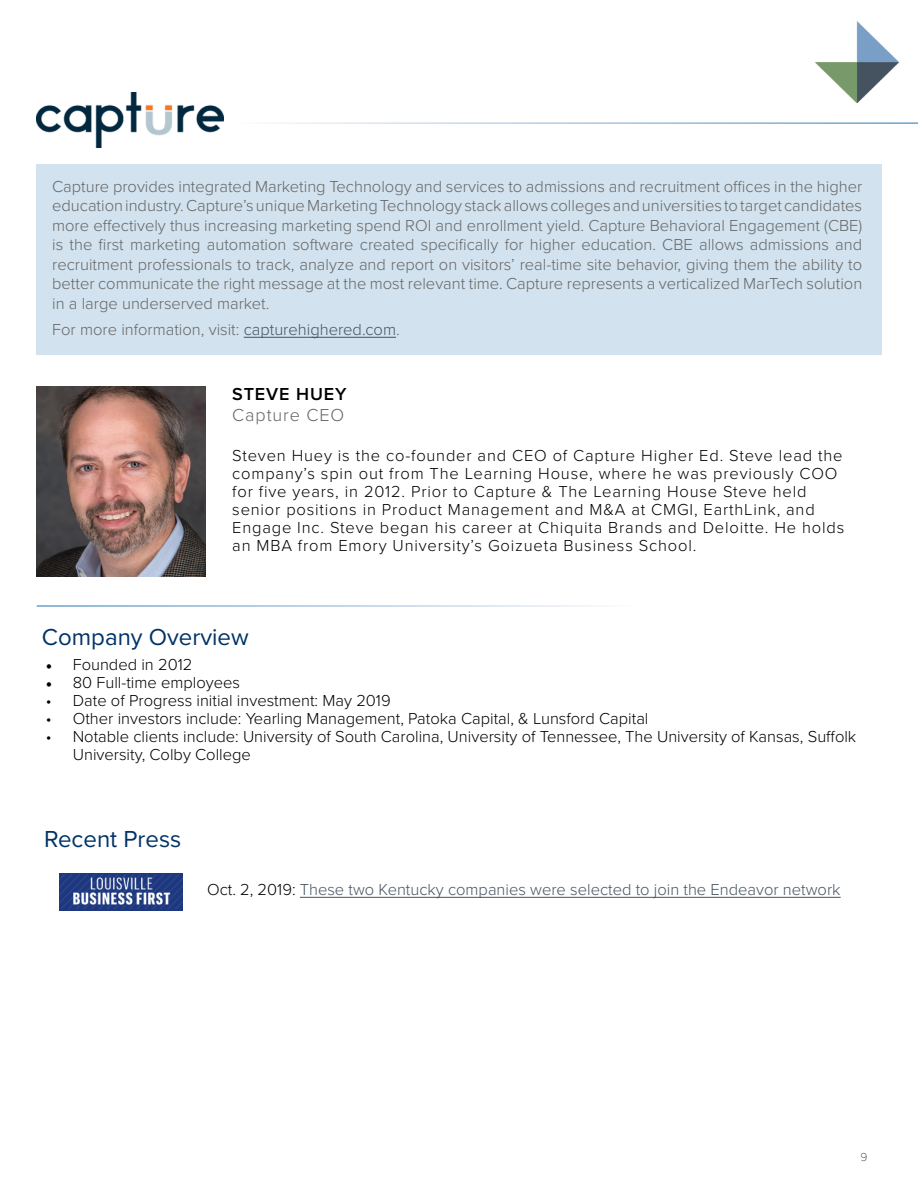
<style>
.page{position:relative;width:918px;height:1188px;background:#fff}
.page>*{position:absolute;margin:0;border:0;box-sizing:border-box;transform-origin:0 0}
.t1{font:24px "Proxima Nova";color:#036}
.t2{font:300 18px "Proxima Nova";letter-spacing:.05em;color:#636466}
.t3{font:600 18px "Proxima Nova";letter-spacing:.05em;color:#000}
.t4{font:300 16.5px/19.5px "Proxima Nova";color:#666;text-align:justify}
.t5{font:300 16.5px/18px "Proxima Nova";letter-spacing:.05em;color:#000}
.t6{font:300 16.5px/18px "Proxima Nova";color:#000}
.t7{font:300 16.5px "Proxima Nova";color:#465461}
.t8{font:100 12px "Proxima Nova T";color:#000}
.s1{color:#465461}
.s2{font-family:"Minion Pro";font-weight:400}
.s3{color:#000}
</style>
<div class="page">
<img style="left:815px;top:22px;width:84px;height:81px">
<div style="left:37px;top:164px;width:845px;height:191px;background:#d2e2ee"></div>
<hr style="left:244px;top:337px;width:152px;height:1px;background:#465461">
<img style="left:36px;top:93px;width:188px;height:54px">
<img style="left:37px;top:386px;width:168px;height:190px">
<hr style="left:300px;top:897px;width:541px;height:1px;background:#465461">
<img style="left:60px;top:873px;width:122px;height:37px">
<p class="t4" style="left:52px;top:177px;width:812px">Capture provides integrated Marketing Technology and services to admissions and recruitment offices in the higher education industry. Capture’s unique Marketing Technology stack allows colleges and universities to target candidates more effectively thus increasing marketing spend ROI and enrollment yield. Capture Behavioral Engagement (CBE) is the first marketing automation software created specifically for higher education. CBE allows admissions and recruitment professionals to track, analyze and report on visitors’ real-time site behavior, giving them the ability to better communicate the right message at the most relevant time. Capture represents a verticalized MarTech solution in a large underserved market.</p>
<p class="t4" style="left:52px;top:320px;width:349px">For more information, visit: <span class="s1">capturehighered.com</span>.</p>
<p class="t3" style="left:232px;top:383px;width:116px">STEVE HUEY</p>
<p class="t2" style="left:232px;top:405px;width:113px">Capture CEO</p>
<p class="t5" style="left:232px;top:447px;width:613px">Steven Huey is the co-founder and CEO of Capture Higher Ed. Steve lead the company’s spin out from The Learning House, where he was previously COO for five years, in 2012. Prior to Capture &amp; The Learning House Steve held senior positions in Product Management and M&amp;A at CMGI, EarthLink, and Engage Inc. Steve began his career at Chiquita Brands and Deloitte. He holds an MBA from Emory University’s Goizueta Business School.</p>
<h1 class="t1" style="left:42px;top:623px;width:208px">Company Overview</h1>
<p class="t6" style="left:46px;top:655px;width:148px"><span class="s2">•</span> Founded in 2012</p>
<p class="t6" style="left:46px;top:673px;width:196px"><span class="s2">•</span> 80 Full-time employees</p>
<p class="t6" style="left:46px;top:691px;width:346px">• Date of Progress initial investment: May 2019</p>
<p class="t6" style="left:46px;top:709px;width:604px">• Other investors include: Yearling Management, Patoka Capital, &amp; Lunsford Capital</p>
<p class="t6" style="left:73px;top:727px;width:785px;text-indent:-27px">• Notable clients include: University of South Carolina, University of Tennessee, The University of Kansas, Suffolk<br>University, Colby College</p>
<h1 class="t1" style="left:44px;top:824px;width:139px">Recent Press</h1>
<p class="t7" style="left:207px;top:880px;width:635px"><span class="s3">Oct. 2, 2019:</span> These two Kentucky companies were selected to join the Endeavor network</p>
<p class="t8" style="left:861px;top:1150px;width:8px">9</p>
</div>
